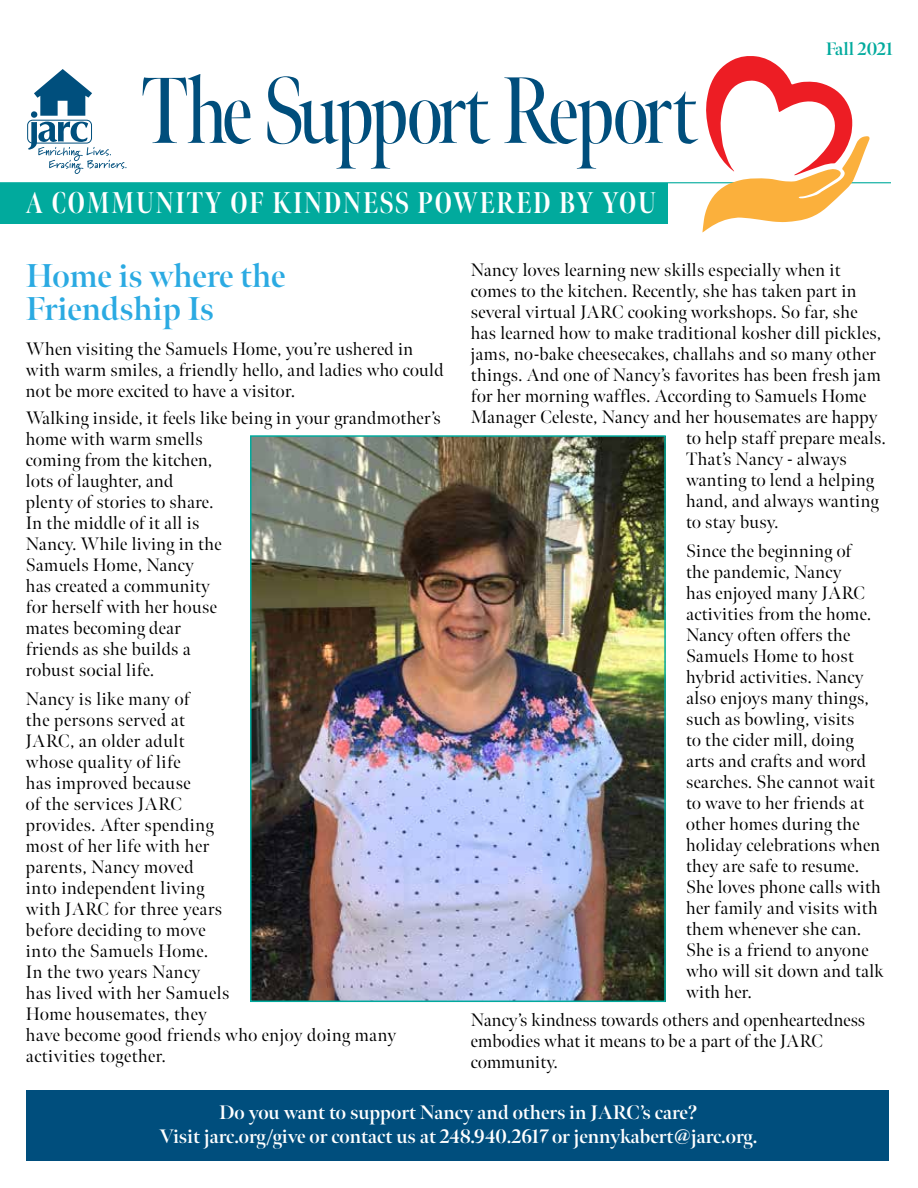
<style>
.page{position:relative;width:918px;height:1188px;background:#fff}
.page>*{position:absolute;margin:0;border:0;box-sizing:border-box;transform-origin:0 0}
.t1{font:extra-condensed 94.35px "Meno Banner";letter-spacing:-.03em;color:#004e7c}
.t2{font:700 33px/33px "Meno Banner";color:#2baae2}
.t3{font:700 extra-condensed 30px "Meno Banner";letter-spacing:.06em;color:#fff}
.t4{font:700 19.5px/24px "Meno Banner";color:#fff;text-align:center}
.t5{font:18px/21px "Meno Banner";letter-spacing:.02em;color:#000}
.t6{font:700 18px "Meno Banner";color:#01aa9d}
</style>
<div class="page">
<hr style="left:0;top:182px;width:891px;height:1px;background:#01aa9d">
<div style="left:0;top:183px;width:668px;height:41px;background:#01aa9d"></div>
<svg style="left:702px;top:56px;width:168px;height:177px"></svg>
<div style="left:27px;top:120px;width:65px;height:23px;border:1px solid #004f7d;border-radius:5px"></div>
<svg style="left:28px;top:69px;width:98px;height:105px"></svg>
<img style="left:253px;top:438px;width:410px;height:561px">
<div style="left:250px;top:435px;width:416px;height:567px;border:2px solid #01aa9d"></div>
<div style="left:26px;top:1091px;width:863px;height:70px;background:#004e7d"></div>
<h1 class="t1" style="left:141px;top:55px;width:558px">The SupportReport</h1>
<h3 class="t3" style="left:26px;top:185px;width:632px">A COMMUNITY OF KINDNESS POWERED BY YOU</h3>
<p class="t6" style="left:826px;top:37px;width:69px">Fall 2021</p>
<h2 class="t2" style="left:26px;top:260px;width:261px">Home is where the<br>Friendship Is</h2>
<p class="t5" style="left:26px;top:338px;width:419px">When visiting the Samuels Home, you’re ushered in with warm smiles, a friendly hello, and ladies who could not be more excited to have a visitor.</p>
<p class="t5" style="left:26px;top:408px;width:416px">Walking inside, it feels like being in your grandmother’s home with warm smells<br>coming from the kitchen,<br>lots of laughter, and<br>plenty of stories to share.<br>In the middle of it all is<br>Nancy. While living in the<br>Samuels Home, Nancy<br>has created a community<br>for herself with her house<br>mates becoming dear<br>friends as she builds a<br>robust social life.</p>
<p class="t5" style="left:26px;top:689px;width:372px">Nancy is like many of<br>the persons served at<br>JARC, an older adult<br>whose quality of life<br>has improved because<br>of the services JARC<br>provides. After spending<br>most of her life with her<br>parents, Nancy moved<br>into independent living<br>with JARC for three years<br>before deciding to move<br>into the Samuels Home.<br>In the two years Nancy<br>has lived with her Samuels<br>Home housemates, they<br>have become good friends who enjoy doing many activities together.</p>
<p class="t5" style="left:471px;top:260px;width:371px">Nancy loves learning new skills especially when it</p>
<p class="t5" style="left:471px;top:281px;width:387px">comes to the kitchen. Recently, she has taken part in</p>
<p class="t5" style="left:471px;top:302px;width:388px">several virtual JARC cooking workshops. So far, she</p>
<p class="t5" style="left:471px;top:323px;width:412px">has learned how to make traditional kosher dill pickles,</p>
<p class="t5" style="left:471px;top:344px;width:407px">jams, no-bake cheesecakes, challahs and so many other</p>
<p class="t5" style="left:471px;top:365px;width:411px">things. And one of Nancy’s favorites has been fresh jam</p>
<p class="t5" style="left:471px;top:386px;width:397px">for her morning waffles. According to Samuels Home</p>
<p class="t5" style="left:471px;top:407px;width:408px">Manager Celeste, Nancy and her housemates are happy</p>
<p class="t5" style="left:686px;top:428px;width:201px">to help staff prepare meals.</p>
<p class="t5" style="left:686px;top:449px;width:162px">That’s Nancy - always</p>
<p class="t5" style="left:686px;top:470px;width:189px">wanting to lend a helping</p>
<p class="t5" style="left:686px;top:491px;width:194px">hand, and always wanting</p>
<p class="t5" style="left:686px;top:512px;width:94px">to stay busy.</p>
<p class="t5" style="left:686px;top:540px;width:199px">Since the beginning of<br>the pandemic, Nancy<br>has enjoyed many JARC activities from the home.<br>Nancy often offers the<br>Samuels Home to host hybrid activities. Nancy also enjoys many things, such as bowling, visits<br>to the cider mill, doing arts and crafts and word searches. She cannot wait to wave to her friends at other homes during the holiday celebrations when they are safe to resume.<br>She loves phone calls with her family and visits with them whenever she can.<br>She is a friend to anyone who will sit down and talk with her.</p>
<p class="t5" style="left:471px;top:1010px;width:396px">Nancy’s kindness towards others and openheartedness embodies what it means to be a part of the JARC community.</p>
<p class="t4" style="left:159px;top:1101px;width:600px">Do you want to support Nancy and others in JARC’s care?<br>Visit jarc.org/give or contact us at 248.940.2617 or jennykabert@jarc.org.</p>
</div>
